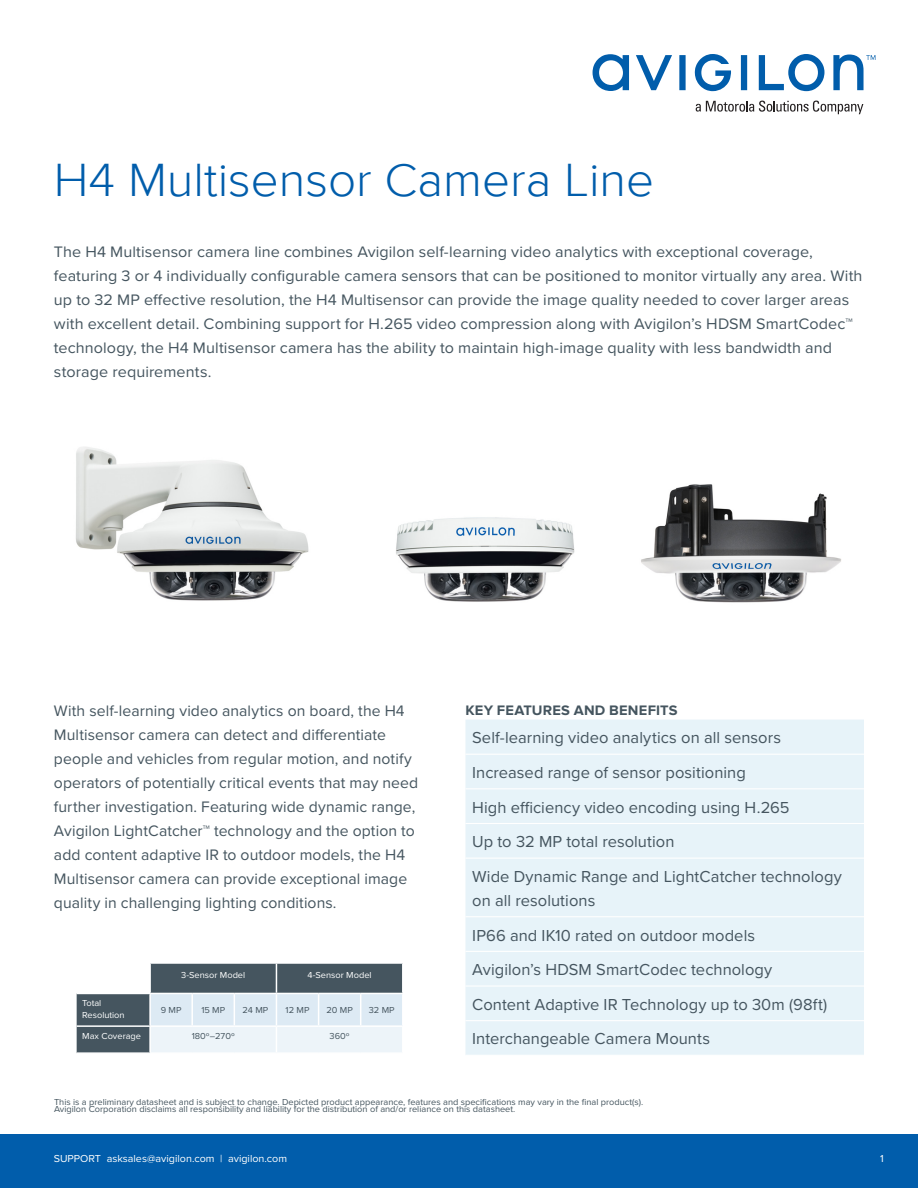
<style>
.page{position:relative;width:918px;height:1188px;background:#fff}
.page>*{position:absolute;margin:0;border:0;box-sizing:border-box;transform-origin:0 0}
.Main_Title{font:300 48px "Proxima Nova";color:#015dab}
.Key_Feature_Entries{font:16.5px/24px "Proxima Nova";letter-spacing:.005em;color:#45555f}
.Body{font:15.75px/24px "Proxima Nova";letter-spacing:.005em;color:#45555f}
.Camera_Blurb_-_Front{font:15.75px/24px "Proxima Nova";letter-spacing:.005em;color:#45555f}
.Section_Headings{font:700 14.25px "Proxima Nova";letter-spacing:.015em;color:#45555f}
.t1{font:10.5px "Proxima Nova";color:#fff}
.Callouts{font:9px/7.5px "Proxima Nova";color:#45555f}
.Table_Header_Title{font:9px/12px "Proxima Nova";color:#fff}
.Table_Body_Copy{font:9px "Proxima Nova";color:#45555f}
</style>
<div class="page">
<div style="left:0;top:1134px;width:918px;height:54px;background:#015dab"></div>
<svg style="left:593px;top:54px;width:282px;height:37px"></svg>
<svg style="left:696px;top:101px;width:167px;height:13px"></svg>
<div style="left:465px;top:720px;width:399px;height:335px;background:#e7f3f9"></div>
<hr style="left:465px;top:1020px;width:399px;height:1px;background:#fff">
<hr style="left:465px;top:788px;width:399px;height:1px;background:#fff">
<hr style="left:465px;top:823px;width:399px;height:1px;background:#fff">
<hr style="left:465px;top:858px;width:399px;height:1px;background:#fff">
<hr style="left:465px;top:916px;width:399px;height:1px;background:#fff">
<hr style="left:465px;top:951px;width:399px;height:1px;background:#fff">
<hr style="left:465px;top:985px;width:399px;height:2px;background:#fff">
<hr style="left:465px;top:754px;width:399px;height:1px;background:#fff">
<img style="left:76px;top:447px;width:233px;height:154px">
<img style="left:396px;top:517px;width:179px;height:85px">
<img style="left:641px;top:484px;width:200px;height:119px">
<svg style="left:77px;top:964px;width:326px;height:89px;background:#a9b4bc"></svg>
<hr style="left:402px;top:1027px;width:2px;height:25px;background:#fff">
<p class="Main_Title" style="left:54px;top:152px;width:602px">H4 Multisensor Camera Line</p>
<p class="Body" style="left:54px;top:239px;width:810px">The H4 Multisensor camera line combines Avigilon self-learning video analytics with exceptional coverage, featuring 3 or 4 individually configurable camera sensors that can be positioned to monitor virtually any area. With up to 32 MP effective resolution, the H4 Multisensor can provide the image quality needed to cover larger areas with excellent detail. Combining support for H.265 video compression along with Avigilon’s HDSM SmartCodec™ technology, the H4 Multisensor camera has the ability to maintain high-image quality with less bandwidth and storage requirements.</p>
<p class="Camera_Blurb_-_Front" style="left:54px;top:698px;width:366px">With self-learning video analytics on board, the H4<br>Multisensor camera can detect and differentiate people and vehicles from regular motion, and notify operators of potentially critical events that may need further investigation. Featuring wide dynamic range, Avigilon LightCatcher™ technology and the option to add content adaptive IR to outdoor models, the H4<br>Multisensor camera can provide exceptional image quality in challenging lighting conditions.</p>
<p class="Table_Header_Title" style="left:181px;top:968px;width:65px">3-Sensor Model</p>
<p class="Table_Header_Title" style="left:308px;top:968px;width:66px">4-Sensor Model</p>
<p class="Table_Header_Title" style="left:82px;top:997px;width:44px">Total<br>Resolution</p>
<p class="Table_Body_Copy" style="left:161px;top:1003px;width:22px">9 MP</p>
<p class="Table_Body_Copy" style="left:201px;top:1003px;width:25px">15 MP</p>
<p class="Table_Body_Copy" style="left:242px;top:1003px;width:27px">24 MP</p>
<p class="Table_Body_Copy" style="left:286px;top:1003px;width:25px">12 MP</p>
<p class="Table_Body_Copy" style="left:326px;top:1003px;width:28px">20 MP</p>
<p class="Table_Body_Copy" style="left:369px;top:1003px;width:27px">32 MP</p>
<p class="Table_Header_Title" style="left:82px;top:1029px;width:60px">Max Coverage</p>
<p class="Table_Body_Copy" style="left:192px;top:1029px;width:44px">180º–270º</p>
<p class="Table_Body_Copy" style="left:330px;top:1029px;width:22px">360º</p>
<p class="Section_Headings" style="left:465px;top:702px;width:214px">KEY FEATURES AND BENEFITS</p>
<p class="Key_Feature_Entries" style="left:472px;top:725px;width:310px">Self-learning video analytics on all sensors</p>
<p class="Key_Feature_Entries" style="left:472px;top:760px;width:275px">Increased range of sensor positioning</p>
<p class="Key_Feature_Entries" style="left:472px;top:794px;width:319px">High efficiency video encoding using H.265</p>
<p class="Key_Feature_Entries" style="left:472px;top:829px;width:204px">Up to 32 MP total resolution</p>
<p class="Key_Feature_Entries" style="left:472px;top:864px;width:371px">Wide Dynamic Range and LightCatcher technology on all resolutions</p>
<p class="Key_Feature_Entries" style="left:472px;top:922px;width:284px">IP66 and IK10 rated on outdoor models</p>
<p class="Key_Feature_Entries" style="left:472px;top:957px;width:302px">Avigilon’s HDSM SmartCodec technology</p>
<p class="Key_Feature_Entries" style="left:472px;top:992px;width:357px">Content Adaptive IR Technology up to 30m (98ft)</p>
<p class="Key_Feature_Entries" style="left:472px;top:1026px;width:239px">Interchangeable Camera Mounts</p>
<p class="Callouts" style="left:54px;top:1097px;width:591px">This is a preliminary datasheet and is subject to change. Depicted product appearance, features and specifications may vary in the final product(s).<br>Avigilon Corporation disclaims all responsibility and liability for the distribution of and/or reliance on this datasheet.</p>
<p class="t1" style="left:54px;top:1151px;width:235px">SUPPORT asksales@avigilon.com | avigilon.com</p>
<p class="t1" style="left:880px;top:1151px;width:5px">1</p>
</div>
